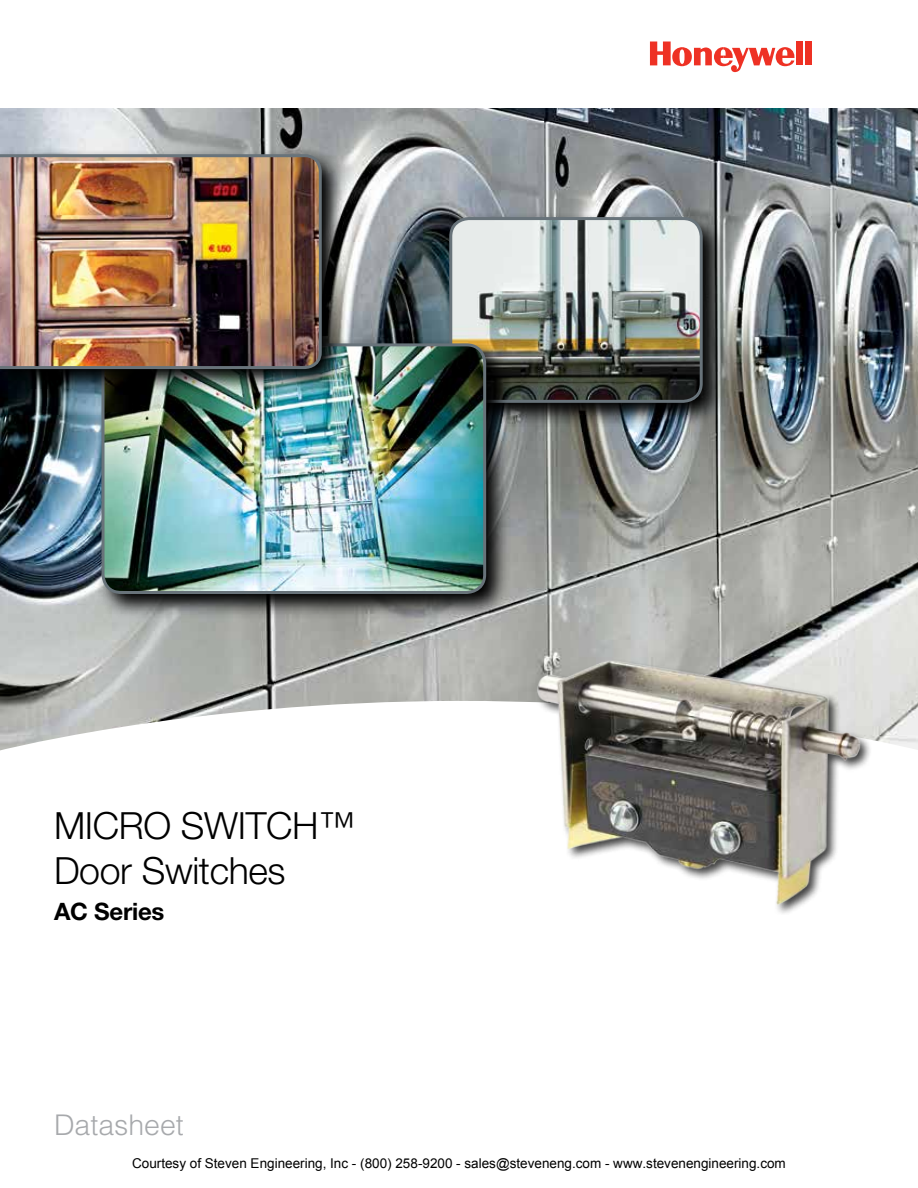
<style>
.page{position:relative;width:918px;height:1188px;background:#fff}
.page>*{position:absolute;margin:0;border:0;box-sizing:border-box;transform-origin:0 0}
.t1{font:300 37.5px/45px "Helvetica Neue LT Std";letter-spacing:-.01em;color:#000}
.t2{font:300 28.5px "Helvetica LT Std";color:#a7a9ac}
.t3{font:700 24px "Helvetica Neue LT Std";letter-spacing:-.01em;color:#000}
.t4{font:13.5px "Arial";color:#000}
</style>
<div class="page">
<img style="left:0;top:109px;width:918px;height:592px">
<div style="left:796px;top:42px;width:7px;height:23px;background:#ee3124"></div>
<div style="left:805px;top:42px;width:7px;height:23px;background:#ee3124"></div>
<svg style="left:650px;top:42px;width:145px;height:30px"></svg>
<svg style="left:0;top:701px;width:918px;height:50px"></svg>
<svg style="left:444px;top:211px;width:284px;height:216px;background:#575d5e"></svg>
<img style="left:452px;top:219px;width:249px;height:182px">
<div style="left:449px;top:217px;width:254px;height:186px;border:3px solid #68737a;border-radius:18px"></div>
<svg style="left:96px;top:338px;width:415px;height:280px;background:#5f6260"></svg>
<img style="left:103px;top:345px;width:382px;height:247px">
<div style="left:102px;top:343px;width:384px;height:251px;border:3px solid #68737a;border-radius:18px"></div>
<img style="left:0;top:148px;width:347px;height:246px">
<img style="left:0;top:153px;width:323px;height:218px">
<img style="left:523px;top:651px;width:348px;height:263px">
<h1 class="t1" style="left:54px;top:802px;width:303px">MICRO SWITCH™<br>Door Switches</h1>
<h3 class="t3" style="left:54px;top:897px;width:112px">AC Series</h3>
<h2 class="t2" style="left:54px;top:1107px;width:131px">Datasheet</h2>
<p class="t4" style="left:132px;top:1154px;width:655px">Courtesy of Steven Engineering, Inc - (800) 258-9200 - sales@steveneng.com - www.stevenengineering.com</p>
</div>
